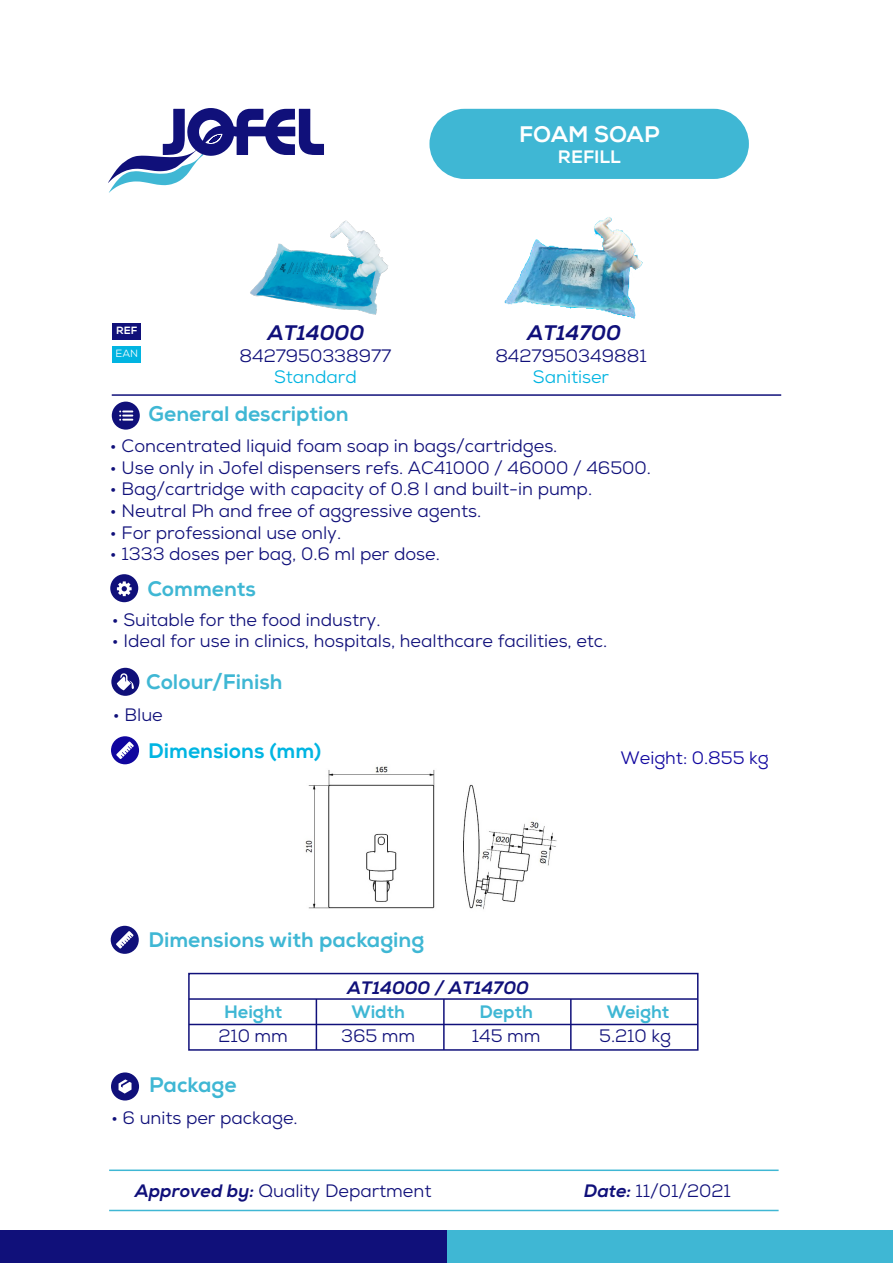
<style>
.page{position:relative;width:893px;height:1263px;background:#fff}
.page>*{position:absolute;margin:0;border:0;box-sizing:border-box;transform-origin:0 0}
.t1{font:800 22.5px "Nexa";color:#fff}
.t2{font:800 21px "Nexa";color:#3fb7d4}
.t3{font:italic 800 21px "Nexa";color:#10107a}
.t4{font:800 21px "Nexa";color:#00b5e2}
.t5{font:18px "Nexa";color:#10107a}
.t6{font:800 18px "Nexa";color:#3fb7d4}
.t7{font:18px "Nexa";color:#01b4e1}
.t8{font:italic 800 18px "Nexa";color:#10107a}
.t9{font:18px "Nexa";color:#10069f}
.t10{font:800 18px "Nexa";color:#fff}
.t11{font:800 10.5px "Nexa";color:#fff}
.t12{font:10.5px "Nexa";color:#fff}
.s1{font-weight:800;font-style:italic}
</style>
<div class="page">
<img style="left:305px;top:766px;width:252px;height:144px">
<img style="left:504px;top:217px;width:139px;height:102px">
<div style="left:0;top:1231px;width:447px;height:32px;background:#10107a"></div>
<div style="left:447px;top:1231px;width:446px;height:32px;background:#3fb7d4"></div>
<div style="left:429px;top:109px;width:320px;height:70px;background:#3fb7d4;border-radius:35px"></div>
<svg style="left:108px;top:108px;width:216px;height:85px"></svg>
<svg style="left:112px;top:402px;width:28px;height:28px"></svg>
<img style="left:237px;top:189px;width:151px;height:126px">
<div style="left:113px;top:323px;width:28px;height:16px;background:#10107a"></div>
<div style="left:113px;top:346px;width:28px;height:16px;background:#01b4e1"></div>
<svg style="left:111px;top:668px;width:28px;height:28px"></svg>
<hr style="left:112px;top:394px;width:669px;height:2px;background:#10107a">
<svg style="left:110px;top:574px;width:28px;height:28px"></svg>
<svg style="left:111px;top:1072px;width:28px;height:28px"></svg>
<hr style="left:109px;top:1210px;width:670px;height:1px;background:#3fb7d4">
<hr style="left:109px;top:1169px;width:670px;height:2px;background:#3fb7d4">
<div style="left:188px;top:973px;width:510px;height:78px;border:2px solid #10107a"></div>
<hr style="left:189px;top:1024px;width:509px;height:1px;background:#10107a">
<hr style="left:189px;top:998px;width:509px;height:2px;background:#10107a">
<hr style="left:443px;top:999px;width:2px;height:51px;background:#10107a">
<hr style="left:570px;top:999px;width:2px;height:51px;background:#10107a">
<hr style="left:316px;top:999px;width:1px;height:51px;background:#10107a">
<svg style="left:111px;top:736px;width:28px;height:28px"></svg>
<svg style="left:111px;top:926px;width:28px;height:28px"></svg>
<p class="t1" style="left:519px;top:120px;width:142px">FOAM SOAP</p>
<p class="t10" style="left:558px;top:146px;width:65px">REFILL</p>
<p class="t11" style="left:116px;top:324px;width:23px">REF</p>
<p class="t12" style="left:115px;top:347px;width:24px">EAN</p>
<p class="t3" style="left:267px;top:320px;width:99px">AT14000</p>
<p class="t5" style="left:240px;top:344px;width:153px">8427950338977</p>
<p class="t3" style="left:527px;top:320px;width:95px">AT14700</p>
<p class="t5" style="left:495px;top:344px;width:153px">8427950349881</p>
<p class="t7" style="left:274px;top:365px;width:84px">Standard</p>
<p class="t7" style="left:533px;top:365px;width:78px">Sanitiser</p>
<p class="t2" style="left:149px;top:401px;width:202px">General description</p>
<p class="t5" style="left:110px;top:434px;width:449px">• Concentrated liquid foam soap in bags/cartridges.</p>
<p class="t5" style="left:110px;top:456px;width:542px">• Use only in Jofel dispensers refs. AC41000 / 46000 / 46500.</p>
<p class="t5" style="left:110px;top:478px;width:484px">• Bag/cartridge with capacity of 0.8 l and built-in pump.</p>
<p class="t5" style="left:110px;top:499px;width:373px">• Neutral Ph and free of aggressive agents.</p>
<p class="t5" style="left:110px;top:521px;width:233px">• For professional use only.</p>
<p class="t5" style="left:110px;top:542px;width:331px">• 1333 doses per bag, 0.6 ml per dose.</p>
<p class="t2" style="left:147px;top:575px;width:110px">Comments</p>
<p class="t5" style="left:112px;top:608px;width:270px">• Suitable for the food industry.</p>
<p class="t5" style="left:112px;top:630px;width:497px">• Ideal for use in clinics, hospitals, healthcare facilities, etc.</p>
<p class="t2" style="left:146px;top:669px;width:138px">Colour/Finish</p>
<p class="t5" style="left:113px;top:703px;width:51px">• Blue</p>
<p class="t4" style="left:148px;top:737px;width:175px">Dimensions (mm)</p>
<p class="t9" style="left:620px;top:746px;width:150px">Weight: 0.855 kg</p>
<p class="t2" style="left:148px;top:927px;width:278px">Dimensions with packaging</p>
<p class="t8" style="left:347px;top:977px;width:183px">AT14000 / AT14700</p>
<p class="t6" style="left:224px;top:1001px;width:60px">Height</p>
<p class="t6" style="left:351px;top:1001px;width:55px">Width</p>
<p class="t6" style="left:479px;top:1001px;width:55px">Depth</p>
<p class="t5" style="left:218px;top:1024px;width:71px">210 mm</p>
<p class="t5" style="left:341px;top:1024px;width:76px">365 mm</p>
<p class="t5" style="left:472px;top:1024px;width:70px">145 mm</p>
<p class="t2" style="left:149px;top:1072px;width:89px">Package</p>
<p class="t5" style="left:111px;top:1106px;width:188px">• 6 units per package.</p>
<p class="t6" style="left:607px;top:1001px;width:64px">Weight</p>
<p class="t5" style="left:599px;top:1024px;width:73px">5.210 kg</p>
<p class="t5" style="left:135px;top:1179px;width:298px"><span class="s1">Approved by:</span> Quality Department</p>
<p class="t5" style="left:584px;top:1179px;width:148px"><span class="s1">Date:</span> 11/01/2021</p>
</div>
